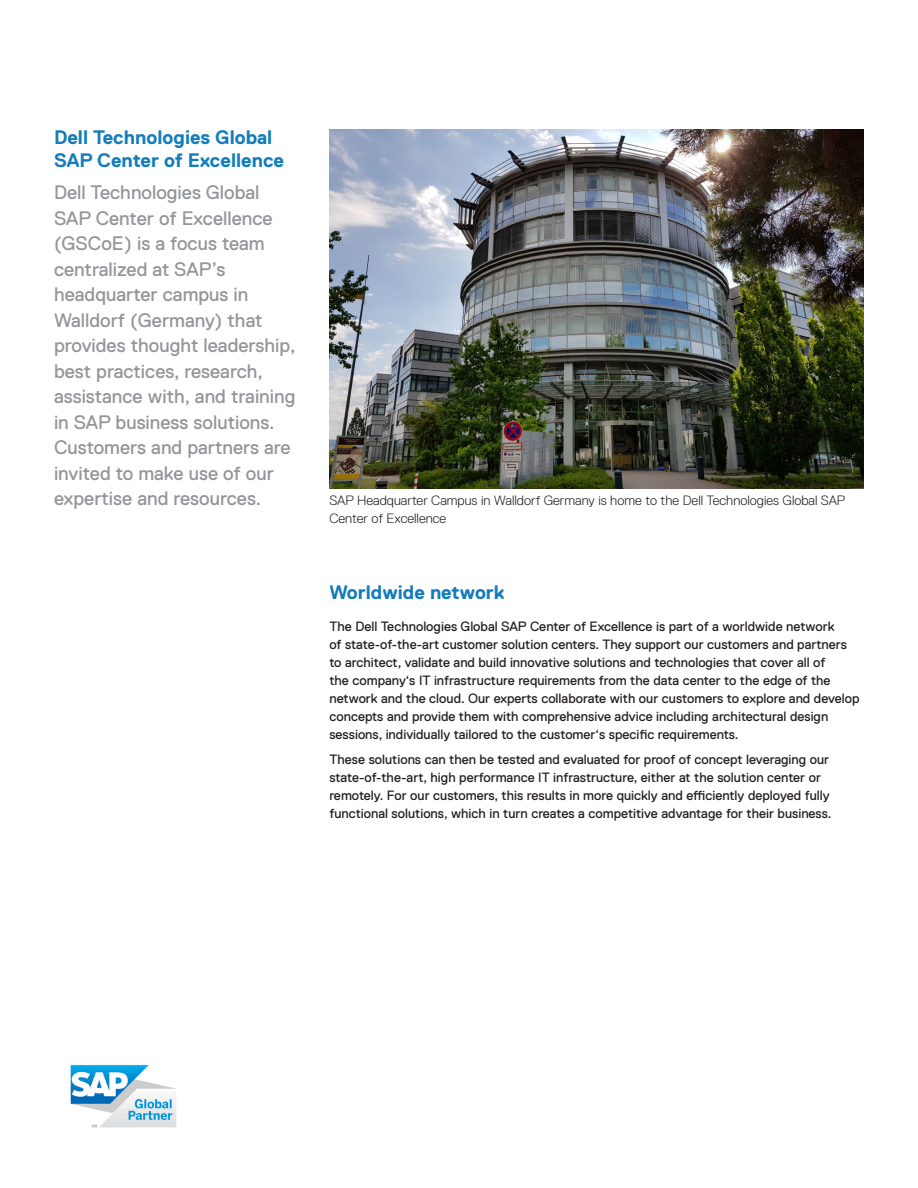
<style>
.page{position:relative;width:918px;height:1188px;background:#fff}
.page>*{position:absolute;margin:0;border:0;box-sizing:border-box;transform-origin:0 0}
.Page_Intro_Dell_Repl{font:19.5px/25.5px "Dell Replica";color:#939598}
.Body_Head_Level_1_De{font:700 19.5px/22.5px "Dell Replica";color:#127dba}
.Body_Head_Level_2_De{font:13.5px/18px "Dell Replica";color:#231f20}
.Body_Copy_Dell_Repli{font:300 13.5px/18px "Dell Replica";color:#231f20}
</style>
<div class="page">
<img style="left:329px;top:129px;width:535px;height:359px">
<img style="left:70px;top:1064px;width:107px;height:64px">
<p class="Body_Head_Level_1_De" style="left:54px;top:126px;width:232px">Dell Technologies Global<br>SAP Center of Excellence</p>
<p class="Page_Intro_Dell_Repl" style="left:54px;top:180px;width:243px">Dell Technologies Global<br>SAP Center of Excellence (GSCoE) is a focus team centralized at SAP’s headquarter campus in<br>Walldorf (Germany) that provides thought leadership, best practices, research, assistance with, and training in SAP business solutions.<br>Customers and partners are invited to make use of our expertise and resources.</p>
<p class="Body_Copy_Dell_Repli" style="left:329px;top:492px;width:517px">SAP Headquarter Campus in Walldorf Germany is home to the Dell Technologies Global SAP<br>Center of Excellence</p>
<p class="Body_Head_Level_1_De" style="left:329px;top:581px;width:177px">Worldwide network</p>
<p class="Body_Head_Level_2_De" style="left:329px;top:617px;width:532px">The Dell Technologies Global SAP Center of Excellence is part of a worldwide network<br>of state-of-the-art customer solution centers. They support our customers and partners to architect, validate and build innovative solutions and technologies that cover all of<br>the company‘s IT infrastructure requirements from the data center to the edge of the network and the cloud. Our experts collaborate with our customers to explore and develop concepts and provide them with comprehensive advice including architectural design sessions, individually tailored to the customer‘s specific requirements.</p>
<p class="Body_Head_Level_2_De" style="left:329px;top:750px;width:504px">These solutions can then be tested and evaluated for proof of concept leveraging our state-of-the-art, high performance IT infrastructure, either at the solution center or remotely. For our customers, this results in more quickly and efficiently deployed fully functional solutions, which in turn creates a competitive advantage for their business.</p>
</div>
